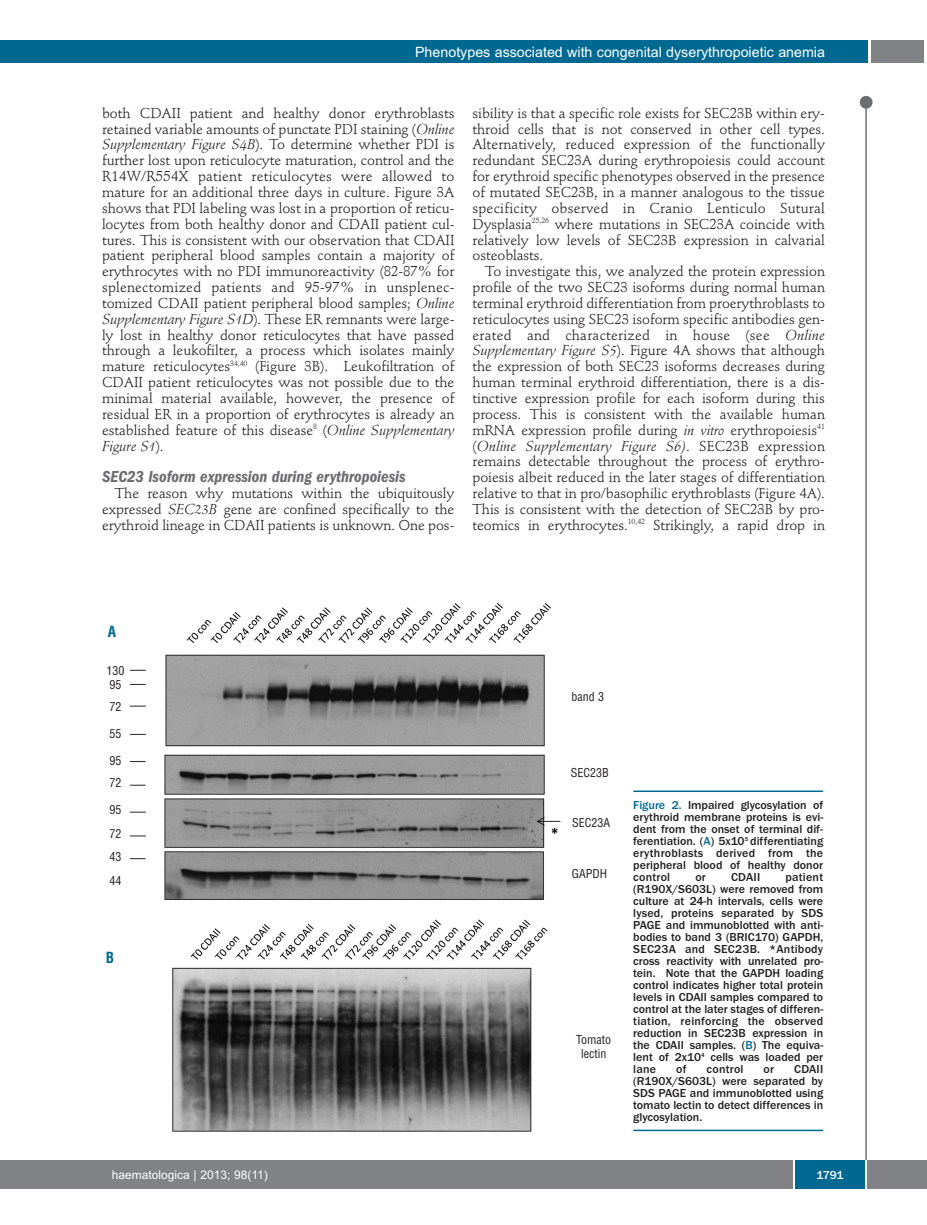
<style>
.page{position:relative;width:927px;height:1225px;background:#fff}
.page>*{position:absolute;margin:0;border:0;box-sizing:border-box;transform-origin:0 0}
.t1{font:italic 600 condensed 16.5px "Franklin Gothic";color:#6c6d70}
.t2{font:700 condensed 15px "Helvetica";color:#006991}
.t3{font:14.25px/15.9px "Stempel Schneidler";letter-spacing:-.005em;color:#231f20;text-align:justify}
.t4{font:14.25px "Arial";color:#fff}
.t5{font:500 12px/12px "Franklin Gothic";color:#231f20;text-align:justify}
.t6{font:condensed 12px/14.4px "Helvetica";color:#231f20}
.t7{font:12px "Arial";color:#fff}
.t8{font:500 12px "Franklin Gothic";letter-spacing:.02em;color:#231f20}
.t9{font:500 12px "Franklin Gothic";color:#fff}
.s1{font-style:italic}
.s2{color:#006991}
</style>
<div class="page">
<div style="left:860px;top:96px;width:12px;height:13px;background:#6c6d70;border-radius:50%"></div>
<hr style="left:865px;top:98px;width:2px;height:1062px;background:#6c6d70">
<div style="left:871px;top:40px;width:52px;height:22px;background:#808285"></div>
<div style="left:18px;top:40px;width:849px;height:22px;background:#006991"></div>
<div style="left:17px;top:1160px;width:910px;height:28px;background:#808285"></div>
<div style="left:795px;top:1160px;width:70px;height:28px;background:#006991"></div>
<hr style="left:793px;top:1160px;width:2px;height:28px;background:#fff">
<hr style="left:865px;top:1160px;width:2px;height:28px;background:#fff">
<div style="left:0;top:40px;width:19px;height:22px;background:#006991"></div>
<div style="left:0;top:1160px;width:18px;height:28px;background:#808285"></div>
<img style="left:129px;top:603px;width:432px;height:529px">
<hr style="left:633px;top:790px;width:190px;height:2px;background:#006991">
<hr style="left:633px;top:1129px;width:190px;height:2px;background:#006991">
<p class="t4" style="left:415px;top:44px;width:411px">Phenotypes associated with congenital dyserythropoietic anemia</p>
<p class="t3" style="left:102px;top:106px;width:354px">both CDAII patient and healthy donor erythroblasts retained variable amounts of punctate PDI staining (<span class="s1">Online Supplementary Figure S4B</span>). To determine whether PDI is further lost upon reticulocyte maturation, control and the R14W/R554X patient reticulocytes were allowed to mature for an additional three days in culture. Figure 3A shows that PDI labeling was lost in a proportion of reticu&shy;locytes from both healthy donor and CDAII patient cul&shy;tures. This is consistent with our observation that CDAII patient peripheral blood samples contain a majority of erythrocytes with no PDI immunoreactivity (82-87% for splenectomized patients and 95-97% in unsplenec&shy;tomized CDAII patient peripheral blood samples; <span class="s1">Online Supplementary Figure S1D</span>). These ER remnants were large&shy;ly lost in healthy donor reticulocytes that have passed through a leukofilter, a process which isolates mainly mature reticulocytes<sup>34,40</sup> (Figure 3B). Leukofiltration of CDAII patient reticulocytes was not possible due to the minimal material available, however, the presence of residual ER in a proportion of erythrocytes is already an established feature of this disease<sup>8</sup> (<span class="s1">Online Supplementary Figure S1</span>).</p>
<p class="t1" style="left:102px;top:471px;width:305px">SEC23 Isoform expression during erythropoiesis</p>
<p class="t3" style="left:102px;top:486px;width:354px;text-indent:13px">The reason why mutations within the ubiquitously expressed <span class="s1">SEC23B</span> gene are confined specifically to the erythroid lineage in CDAII patients is unknown. One pos-</p>
<p class="t3" style="left:472px;top:106px;width:354px">sibility is that a specific role exists for SEC23B within ery&shy;throid cells that is not conserved in other cell types.<br>Alternatively, reduced expression of the functionally redundant SEC23A during erythropoiesis could account for erythroid specific phenotypes observed in the presence of mutated SEC23B, in a manner analogous to the tissue specificity observed in Cranio Lenticulo Sutural Dysplasia<sup>25,26</sup> where mutations in SEC23A coincide with relatively low levels of SEC23B expression in calvarial osteoblasts.</p>
<p class="t3" style="left:472px;top:265px;width:354px;text-indent:13px">To investigate this, we analyzed the protein expression profile of the two SEC23 isoforms during normal human terminal erythroid differentiation from proerythroblasts to reticulocytes using SEC23 isoform specific antibodies gen&shy;erated and characterized in house (see <span class="s1">Online Supplementary Figure S5</span>). Figure 4A shows that although the expression of both SEC23 isoforms decreases during human terminal erythroid differentiation, there is a dis&shy;tinctive expression profile for each isoform during this process. This is consistent with the available human mRNA expression profile during <span class="s1">in vitro</span> erythropoiesis<sup>41 </sup>(<span class="s1">Online Supplementary Figure S6)</span>. SEC23B expression remains detectable throughout the process of erythro&shy;poiesis albeit reduced in the later stages of differentiation relative to that in pro/basophilic erythroblasts (Figure 4A).<br>This is consistent with the detection of SEC23B by pro&shy;teomics in erythrocytes.<sup>10,42</sup> Strikingly, a rapid drop in</p>
<p class="t2" style="left:108px;top:623px;width:10px">A</p>
<p class="t6" style="left:106px;top:663px;width:19px">130<br>95</p>
<p class="t6" style="left:109px;top:699px;width:13px">72</p>
<p class="t6" style="left:109px;top:726px;width:13px">55</p>
<p class="t6" style="left:109px;top:749px;width:13px;line-height:22.5px">95<br>72</p>
<p class="t6" style="left:109px;top:798px;width:13px;line-height:24px">95<br>72</p>
<p class="t6" style="left:109px;top:844px;width:13px;line-height:24px">43<br>44</p>
<p class="t2" style="left:106px;top:949px;width:10px">B</p>
<p class="t6" style="left:572px;top:690px;width:34px">band 3</p>
<p class="t6" style="left:571px;top:766px;width:39px">SEC23B</p>
<p class="t6" style="left:572px;top:815px;width:39px">SEC23A</p>
<p class="t6" style="left:572px;top:866px;width:37px">GAPDH</p>
<p class="t6" style="left:576px;top:1032px;width:37px;text-align:center">Tomato lectin</p>
<p class="t5" style="left:633px;top:799px;width:192px"><span class="s2">Figure 2.</span> Impaired glycosylation of erythroid membrane proteins is evi&shy;dent from the onset of terminal dif&shy;ferentiation. (<span class="s2">A</span>) 5x10<sup>5</sup> differentiating erythroblasts derived from the peripheral blood of healthy donor control</p>
<p class="t5" style="left:695px;top:871px;width:12px">or</p>
<p class="t5" style="left:731px;top:871px;width:31px">CDAII</p>
<p class="t5" style="left:633px;top:871px;width:192px;text-indent:152px">patient (R190X/S603L) were removed from culture at 24-h intervals, cells were lysed, proteins separated by SDS PAGE and immunoblotted with anti&shy;bodies to band 3 (BRIC170) GAPDH, SEC23A and SEC23B. *Antibody cross reactivity with unrelated pro&shy;tein. Note that the GAPDH loading control indicates higher total protein levels in CDAII samples compared to control at the later stages of differen&shy;tiation, reinforcing the observed reduction in SEC23B expression in the CDAII samples. (<span class="s2">B</span>) The equiva&shy;lent of 2x10<sup>4</sup> cells was loaded per lane</p>
<p class="t5" style="left:676px;top:1063px;width:12px">of</p>
<p class="t8" style="left:707px;top:1062px;width:38px">control</p>
<p class="t5" style="left:764px;top:1063px;width:12px">or</p>
<p class="t5" style="left:633px;top:1063px;width:191px;text-indent:161px">CDAII (R190X/S603L) were separated by SDS PAGE and immunoblotted using tomato lectin to detect differences in glycosylation.</p>
<p class="t7" style="left:112px;top:1167px;width:158px">haematologica | 2013; 98(11)</p>
<p class="t9" style="left:816px;top:1167px;width:29px">1791</p>
</div>
